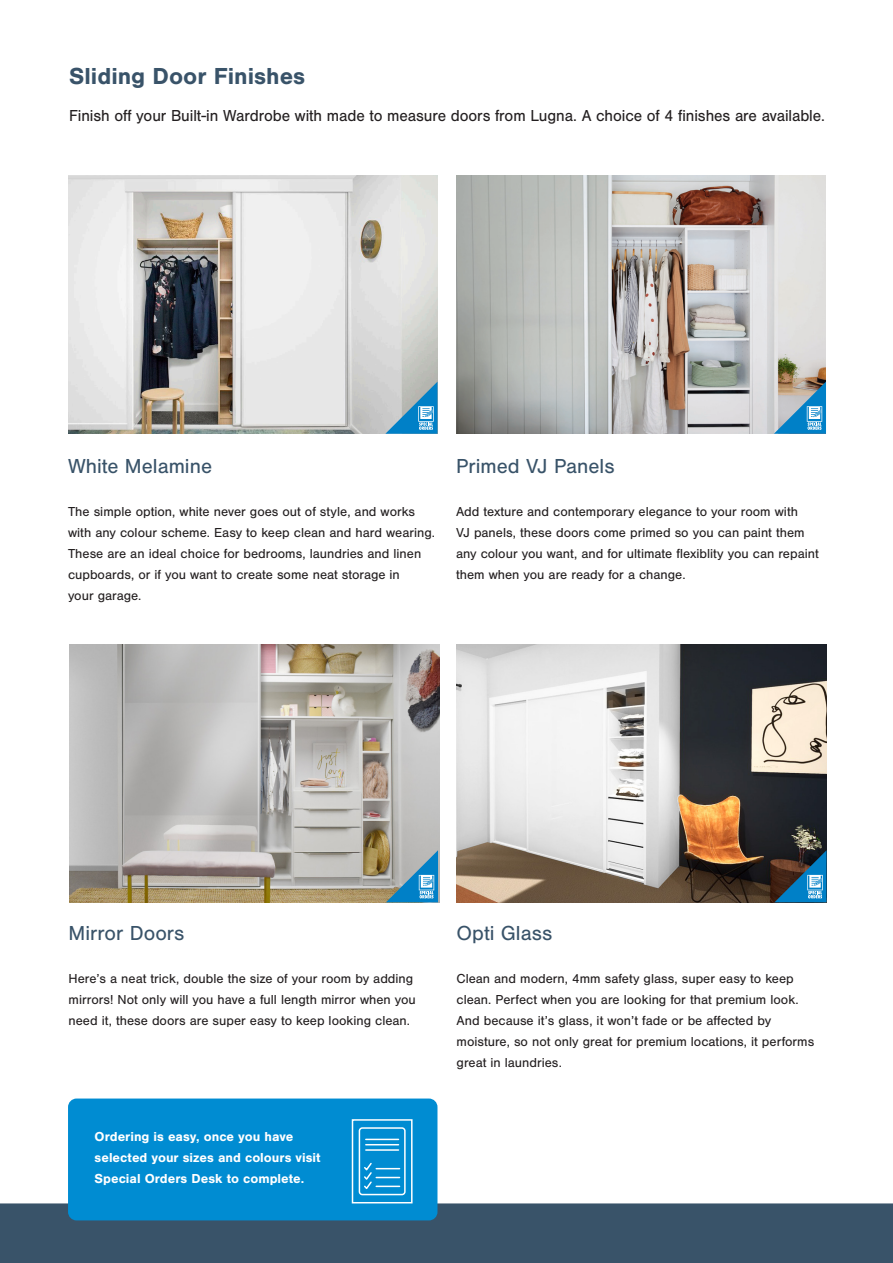
<style>
.page{position:relative;width:893px;height:1263px;background:#fff}
.page>*{position:absolute;margin:0;border:0;box-sizing:border-box;transform-origin:0 0}
.page_subhead{font:700 24px "Nimbus San";color:#395369}
.page_subhead-2{font:21px "Nimbus San";color:#395369}
.page_intro_text{font:16.5px "Nimbus San";letter-spacing:-.005em;color:#231f20}
.page_intro_text-2{font:13.5px/21px "Nimbus San";color:#231f20}
.page_intro_text-3{font:700 13.5px/21px "Nimbus San";color:#fff}
</style>
<div class="page">
<div style="left:0;top:1203px;width:893px;height:60px;background:#395369"></div>
<img style="left:457px;top:644px;width:369px;height:258px">
<img style="left:456px;top:176px;width:369px;height:258px">
<img style="left:68px;top:176px;width:369px;height:258px">
<img style="left:70px;top:644px;width:369px;height:258px">
<svg style="left:774px;top:382px;width:52px;height:52px;background:#72a2bc"></svg>
<svg style="left:774px;top:850px;width:52px;height:52px;background:#335b73"></svg>
<svg style="left:386px;top:850px;width:52px;height:52px;background:#6ca0b9"></svg>
<svg style="left:385px;top:382px;width:52px;height:52px;background:#76acc8"></svg>
<div style="left:68px;top:1098px;width:369px;height:122px;background:#008cd2;border-radius:9px"></div>
<div style="left:352px;top:1119px;width:61px;height:84px;background:#008cd2;border:2px solid #fff"></div>
<div style="left:359px;top:1127px;width:47px;height:68px;border:2px solid #fff;border-radius:3px"></div>
<hr style="left:366px;top:1139px;width:32px;height:1px;background:#fff">
<hr style="left:366px;top:1144px;width:32px;height:1px;background:#fff">
<hr style="left:366px;top:1149px;width:32px;height:2px;background:#fff">
<svg style="left:364px;top:1162px;width:36px;height:28px"></svg>
<p class="page_subhead" style="left:69px;top:63px;width:238px">Sliding Door Finishes</p>
<p class="page_intro_text" style="left:69px;top:107px;width:757px">Finish off your Built-in Wardrobe with made to measure doors from Lugna. A choice of 4 finishes are available.</p>
<p class="page_subhead-2" style="left:68px;top:455px;width:146px">White Melamine</p>
<p class="page_intro_text-2" style="left:68px;top:501px;width:368px">The simple option, white never goes out of style, and works with any colour scheme. Easy to keep clean and hard wearing.<br>These are an ideal choice for bedrooms, laundries and linen cupboards, or if you want to create some neat storage in<br>your garage.</p>
<p class="page_subhead-2" style="left:456px;top:455px;width:160px">Primed VJ Panels</p>
<p class="page_intro_text-2" style="left:456px;top:501px;width:364px">Add texture and contemporary elegance to your room with<br>VJ panels, these doors come primed so you can paint them any colour you want, and for ultimate flexiblity you can repaint them when you are ready for a change.</p>
<p class="page_subhead-2" style="left:69px;top:922px;width:117px">Mirror Doors</p>
<p class="page_intro_text-2" style="left:69px;top:968px;width:349px">Here’s a neat trick, double the size of your room by adding mirrors! Not only will you have a full length mirror when you need it, these doors are super easy to keep looking clean.</p>
<p class="page_intro_text-3" style="left:95px;top:1126px;width:227px">Ordering is easy, once you have selected your sizes and colours visit<br>Special Orders Desk to complete.</p>
<p class="page_subhead-2" style="left:457px;top:922px;width:97px">Opti Glass</p>
<p class="page_intro_text-2" style="left:457px;top:968px;width:359px">Clean and modern, 4mm safety glass, super easy to keep clean. Perfect when you are looking for that premium look.<br>And because it’s glass, it won’t fade or be affected by moisture, so not only great for premium locations, it performs great in laundries.</p>
</div>
